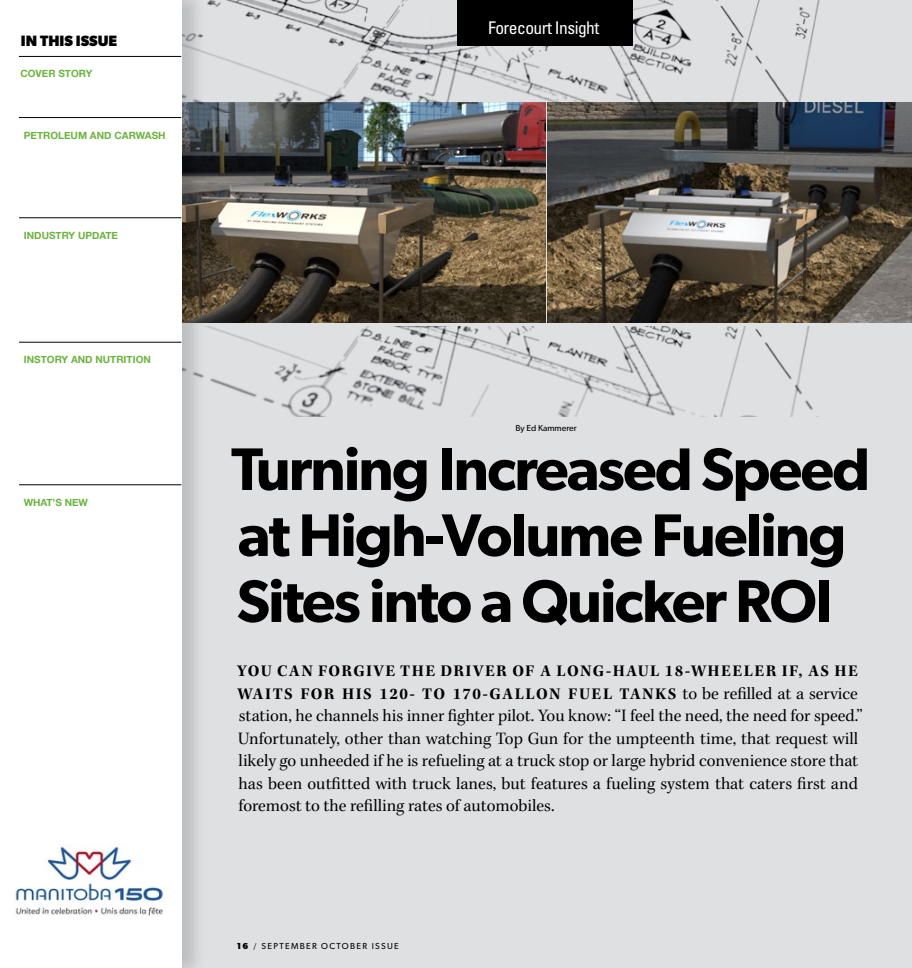
<style>
.page{position:relative;width:912px;height:968px;background:#fff}
.page>*{position:absolute;margin:0;border:0;box-sizing:border-box;transform-origin:0 0}
.t1{font:600 60.25px/66px "Gibson";letter-spacing:-.03em;color:#000}
.t2{font:17.5px/22.5px "Kepl MM 385 575 14";letter-spacing:-.01em;color:#000}
.t3{font:condensed 17.5px "Univers";letter-spacing:-.03em;color:#fff}
.t4{font:16.25px/22.5px "Kepl MM 650 575 13";letter-spacing:.085em;color:#000}
.t5{font:700 15px "Gibson";color:#000}
.t6{font:700 10px "Helvetica Neue";color:#6cb33f}
.t7{font:8.75px "Gibson";letter-spacing:.15em;color:#000}
.t8{font:8.75px "Gibson";color:#000}
.s1{font-family:"Kepl MM 385 575 14";font-size:17.5px}
.s2{font-weight:700}
.s3{font-family:"Kepl MM 385 575 7"}
</style>
<div class="page">
<div style="left:169px;top:0;width:742px;height:968px;background:#dfe0e2"></div>
<img style="left:548px;top:112px;width:363px;height:210px">
<img style="left:207px;top:112px;width:338px;height:210px">
<img style="left:207px;top:0;width:704px;height:112px">
<img style="left:207px;top:326px;width:606px;height:90px">
<div style="left:457px;top:0;width:175px;height:45px;background:#000"></div>
<div style="left:0;top:0;width:207px;height:968px;background:#000;opacity:.15"></div>
<div style="left:0;top:0;width:181px;height:968px;background:#fff"></div>
<img style="left:15px;top:846px;width:149px;height:69px">
<hr style="left:19px;top:56px;width:162px;height:1px;background:#000">
<hr style="left:19px;top:117px;width:162px;height:1px;background:#000">
<hr style="left:19px;top:217px;width:162px;height:1px;background:#000">
<hr style="left:19px;top:342px;width:162px;height:1px;background:#000">
<hr style="left:19px;top:484px;width:162px;height:1px;background:#000">
<p class="t5" style="left:21px;top:32px;width:98px">IN THIS ISSUE</p>
<p class="t6" style="left:20px;top:66px;width:73px">COVER STORY</p>
<p class="t6" style="left:24px;top:127px;width:143px">PETROLEUM AND CARWASH</p>
<p class="t6" style="left:24px;top:228px;width:96px">INDUSTRY UPDATE</p>
<p class="t6" style="left:24px;top:352px;width:128px">INSTORY AND NUTRITION</p>
<p class="t6" style="left:24px;top:494px;width:66px">WHAT’S NEW</p>
<p class="t3" style="left:488px;top:17px;width:113px">Forecourt Insight</p>
<p class="t8" style="left:515px;top:423px;width:63px">By Ed Kammerer</p>
<h1 class="t1" style="left:231px;top:435px;width:640px">Turning Increased Speed at High-Volume Fueling<br>Sites into a Quicker ROI</h1>
<p class="t4" style="left:237px;top:660px;width:622px">YOU CAN FORGIVE THE DRIVER OF A LONG-HAUL 18-WHEELER IF, AS HE<br>WAITS FOR HIS 120- TO 170-GALLON FUEL TANKS <span class="s1">to be refilled at a service</span></p>
<p class="t2" style="left:238px;top:704px;width:626px">station, he channels his inner fighter pilot. You know: “I feel the need, the need for speed.” Unfortunately, other than watching Top Gun for the umpteenth time, that request will likely go unheeded if he is refueling at a truck stop or large hybrid convenience store that has been outfitted with truck lanes, but features a fueling system that caters first and foremost to the refilling rates of automobiles.</p>
<p class="t7" style="left:237px;top:940px;width:163px"><span class="s2">16</span> <span class="s3">/</span> SEPTEMBER OCTOBER ISSUE</p>
</div>
